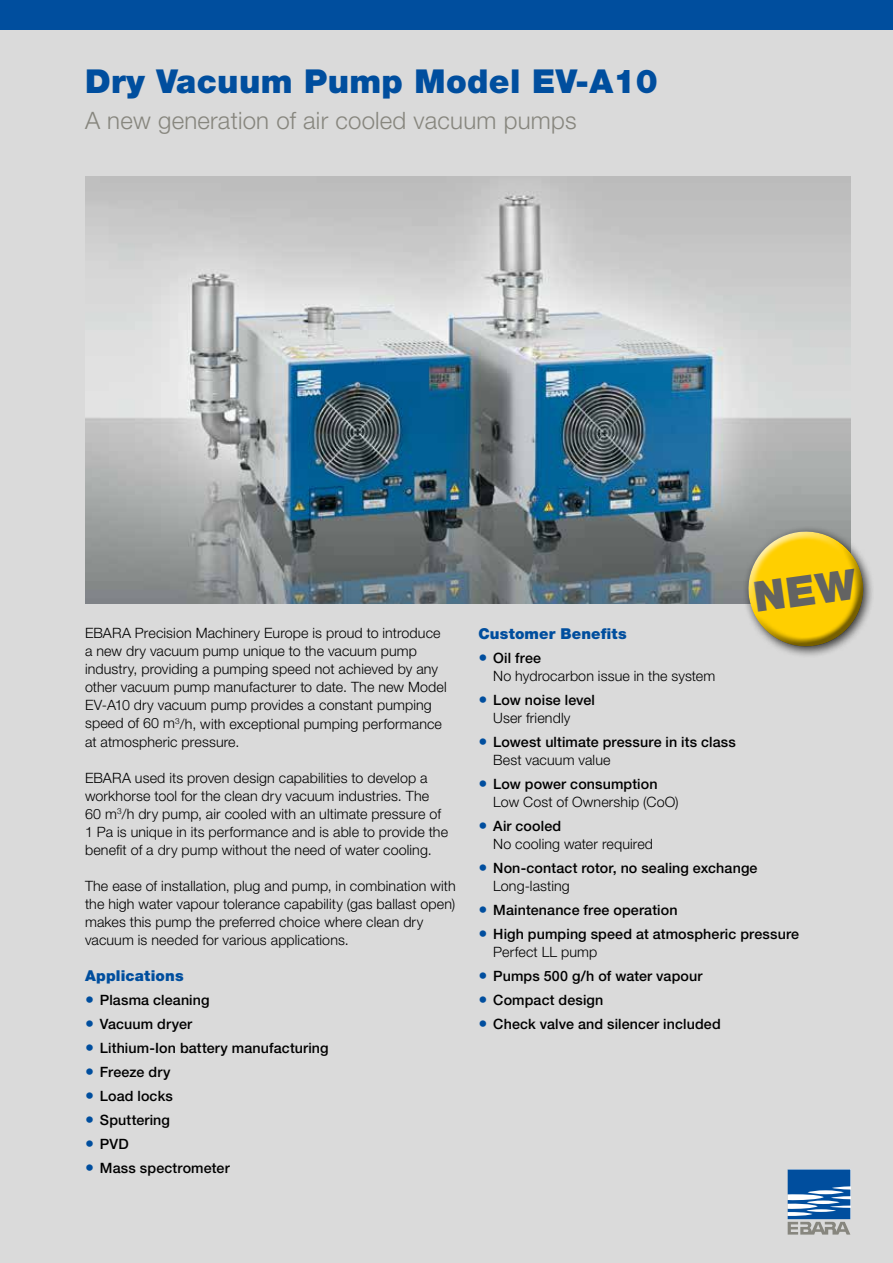
<style>
.page{position:relative;width:893px;height:1263px;background:#dadada}
.page>*{position:absolute;margin:0;border:0;box-sizing:border-box;transform-origin:0 0}
.t1{font:900 33px "Helvetica Neue";letter-spacing:.01em;color:#004e9e}
.t2{font:300 24px "Helvetica Neue";letter-spacing:.01em;color:#87867e}
.t3{font:900 15px "Helvetica Neue";letter-spacing:.01em;color:#004e9e}
.t4{font:300 14.25px/18px "Helvetica Neue";letter-spacing:.01em;color:#000}
.t5{font:500 14.25px/18px "Helvetica Neue";letter-spacing:.01em;color:#000}
.s1{font-size:18px;color:#004e9e}
.s2{font-weight:500;font-size:18px;color:#004e9e}
.s3{font-weight:500}
.s4{font-weight:300}
</style>
<div class="page">
<svg style="left:788px;top:1169px;width:62px;height:65px"></svg>
<div style="left:0;top:0;width:893px;height:30px;background:#004e9e"></div>
<img style="left:85px;top:176px;width:765px;height:427px">
<svg style="left:736px;top:522px;width:136px;height:133px"></svg>
<h1 class="t1" style="left:85px;top:62px;width:574px">Dry Vacuum Pump Model EV-A10</h1>
<h2 class="t2" style="left:85px;top:106px;width:493px">A new generation of air cooled vacuum pumps</h2>
<p class="t4" style="left:85px;top:624px;width:363px">EBARA Precision Machinery Europe is proud to introduce a new dry vacuum pump unique to the vacuum pump industry, providing a pumping speed not achieved by any other vacuum pump manufacturer to date. The new Model EV-A10 dry vacuum pump provides a constant pumping speed of 60 m<sup>3</sup>/h, with exceptional pumping performance at atmospheric pressure.</p>
<p class="t4" style="left:85px;top:768px;width:364px">EBARA used its proven design capabilities to develop a workhorse tool for the clean dry vacuum industries. The 60 m<sup>3</sup>/h dry pump, air cooled with an ultimate pressure of 1 Pa is unique in its performance and is able to provide the benefit of a dry pump without the need of water cooling.</p>
<p class="t4" style="left:85px;top:876px;width:372px">The ease of installation, plug and pump, in combination with the high water vapour tolerance capability (gas ballast open) makes this pump the preferred choice where clean dry vacuum is needed for various applications.</p>
<p class="t3" style="left:85px;top:966px;width:100px">Applications</p>
<p class="t5" style="left:85px;top:990px;width:126px"><span class="s1">•</span> Plasma cleaning</p>
<p class="t5" style="left:85px;top:1014px;width:109px"><span class="s1">•</span> Vacuum dryer</p>
<p class="t5" style="left:85px;top:1038px;width:245px"><span class="s1">•</span> Lithium-Ion battery manufacturing</p>
<p class="t5" style="left:85px;top:1062px;width:87px"><span class="s1">•</span> Freeze dry</p>
<p class="t5" style="left:85px;top:1086px;width:89px"><span class="s1">•</span> Load locks</p>
<p class="t5" style="left:85px;top:1110px;width:87px"><span class="s1">•</span> Sputtering</p>
<p class="t5" style="left:85px;top:1134px;width:45px"><span class="s1">•</span> PVD</p>
<p class="t5" style="left:85px;top:1158px;width:146px"><span class="s1">•</span> Mass spectrometer</p>
<p class="t3" style="left:478px;top:624px;width:150px">Customer Benefits</p>
<p class="t4" style="left:493px;top:648px;width:224px;text-indent:-15px"><span class="s2">•</span> <span class="s3">Oil free<br></span>No hydrocarbon issue in the system</p>
<p class="t5" style="left:493px;top:690px;width:103px;text-indent:-15px"><span class="s1">•</span> Low noise level<br><span class="s4">User friendly</span></p>
<p class="t5" style="left:493px;top:732px;width:244px;text-indent:-15px"><span class="s1">•</span> Lowest ultimate pressure in its class<br><span class="s4">Best vacuum value</span></p>
<p class="t4" style="left:493px;top:774px;width:187px;text-indent:-15px"><span class="s2">•</span> <span class="s3">Low power consumption<br></span>Low Cost of Ownership (CoO)</p>
<p class="t4" style="left:493px;top:816px;width:161px;text-indent:-15px"><span class="s2">•</span> <span class="s3">Air cooled<br></span>No cooling water required</p>
<p class="t5" style="left:493px;top:858px;width:266px;text-indent:-15px"><span class="s1">•</span> Non-contact rotor, no sealing exchange<br><span class="s4">Long-lasting</span></p>
<p class="t5" style="left:478px;top:900px;width:201px"><span class="s1">•</span> Maintenance free operation</p>
<p class="t5" style="left:493px;top:924px;width:307px;text-indent:-15px"><span class="s1">•</span> High pumping speed at atmospheric pressure<br><span class="s4">Perfect LL pump</span></p>
<p class="t5" style="left:478px;top:966px;width:226px"><span class="s1">•</span> Pumps 500 g/h of water vapour</p>
<p class="t5" style="left:478px;top:990px;width:126px"><span class="s1">•</span> Compact design</p>
<p class="t5" style="left:478px;top:1014px;width:244px"><span class="s1">•</span> Check valve and silencer included</p>
</div>
